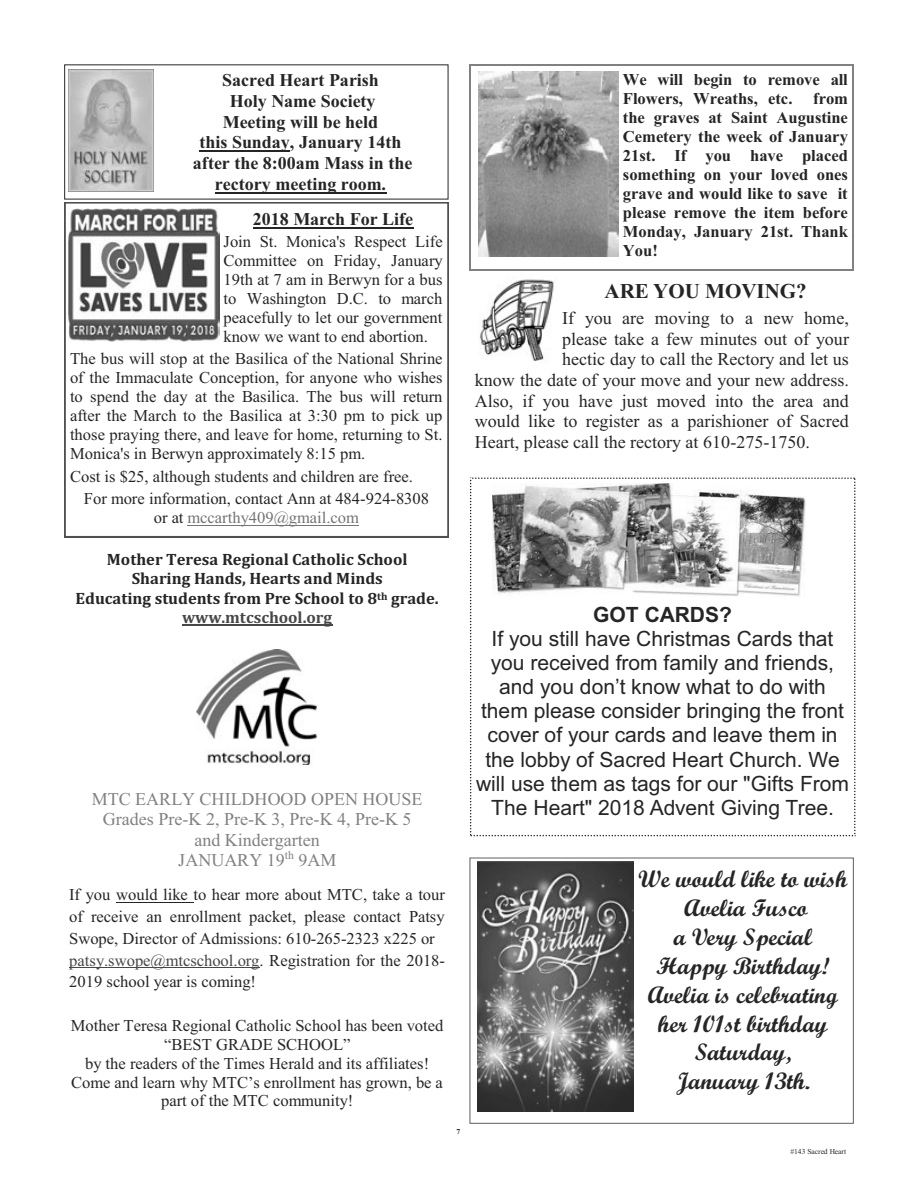
<style>
.page{position:relative;width:918px;height:1188px;background:#fff}
.page>*{position:absolute;margin:0;border:0;box-sizing:border-box;transform-origin:0 0}
.t1{font:700 24px/29px "Script MT";color:#252525;text-align:center}
.t2{font:21px/24.2px "Arial";color:#252525;text-align:center}
.t3{font:700 21px "Times New Roman";letter-spacing:-.005em;color:#252525}
.t4{font:700 21px "Arial";color:#252525}
.t5{font:18px "Times New Roman";color:#252525}
.t6{font:700 18px/20.7px "Times New Roman";color:#252525;text-align:center}
.t7{font:18px/20.7px "Times New Roman";color:#818181;text-align:center}
.t8{font:16.5px/18.9px "Times New Roman";color:#252525;text-align:justify}
.t9{font:700 16.5px/19px "Times New Roman";color:#252525;text-align:justify}
.t10{font:700 16.5px/19.4px "Cambria";color:#252525;text-align:center}
.t11{font:16.5px "Times New Roman";color:#747474}
.t12{font:7.5px "Times New Roman";color:#252525}
.t13{font:700 7.5px "Times New Roman";color:#252525}
.s1{color:#252525}
.s2{color:#474747}
</style>
<div class="page">
<hr style="left:199px;top:150px;width:91px;height:2px;background:#252525">
<hr style="left:215px;top:192px;width:171px;height:2px;background:#252525">
<img style="left:69px;top:69px;width:85px;height:122px">
<img style="left:480px;top:279px;width:74px;height:82px">
<svg style="left:65px;top:202px;width:383px;height:335px"></svg>
<hr style="left:253px;top:227px;width:160px;height:1px;background:#252525">
<hr style="left:188px;top:525px;width:171px;height:1px;background:#747474">
<img style="left:69px;top:208px;width:150px;height:134px">
<svg style="left:470px;top:478px;width:386px;height:358px"></svg>
<img style="left:493px;top:484px;width:312px;height:112px">
<hr style="left:182px;top:624px;width:150px;height:1px;background:#474747">
<hr style="left:116px;top:902px;width:77px;height:1px;background:#252525">
<hr style="left:69px;top:967px;width:190px;height:1px;background:#474747">
<img style="left:196px;top:650px;width:122px;height:115px">
<hr style="left:852px;top:64px;width:2px;height:207px;background:#818181">
<hr style="left:469px;top:64px;width:1px;height:207px;background:#818181">
<hr style="left:469px;top:270px;width:385px;height:1px;background:#818181">
<hr style="left:469px;top:64px;width:385px;height:2px;background:#818181">
<img style="left:478px;top:71px;width:141px;height:185px">
<img style="left:477px;top:862px;width:156px;height:250px">
<p class="t6" style="left:193px;top:72px;width:221px">Sacred Heart Parish<br>Holy Name Society<br>Meeting will be held<br>this Sunday, January 14th after the 8:00am Mass in the rectory meeting room.</p>
<p class="t6" style="left:253px;top:210px;width:162px">2018 March For Life</p>
<p class="t8" style="left:224px;top:234px;width:221px">Join St. Monica's Respect Life Committee on Friday, January 19th at 7 am in Berwyn for a bus to Washington D.C. to march peacefully to let our government know we want to end abortion.</p>
<p class="t8" style="left:70px;top:351px;width:374px">The bus will stop at the Basilica of the National Shrine of the Immaculate Conception, for anyone who wishes to spend the day at the Basilica. The bus will return after the March to the Basilica at 3:30 pm to pick up those praying there, and leave for home, returning to St.<br>Monica's in Berwyn approximately 8:15 pm.</p>
<p class="t8" style="left:84px;top:467px;width:347px;line-height:22.4px;text-indent:-14px">Cost is $25, although students and children are free.<br>For more information, contact Ann at 484-924-8308</p>
<p class="t11" style="left:154px;top:512px;width:207px"><span class="s1">or at</span> mccarthy409@gmail.com</p>
<p class="t10" style="left:76px;top:551px;width:365px">Mother Teresa Regional Catholic School Sharing Hands, Hearts and Minds<br>Educating students from Pre School to 8<sup>th</sup> grade. <span class="s2">www.mtcschool.org</span></p>
<p class="t7" style="left:92px;top:790px;width:332px">MTC EARLY CHILDHOOD OPEN HOUSE<br>Grades Pre-K 2, Pre-K 3, Pre-K 4, Pre-K 5 and Kindergarten<br>JANUARY 19<sup>th</sup> 9AM</p>
<p class="t8" style="left:69px;top:885px;width:377px;line-height:21.9px;text-align:left">If you would like to hear more about MTC, take a tour of receive an enrollment packet, please contact Patsy Swope, Director of Admissions: 610-265-2323 x225 or <span class="s2">patsy.swope@mtcschool.org</span>. Registration for the 2018- 2019 school year is coming!</p>
<p class="t8" style="left:71px;top:1017px;width:374px;text-align:center">Mother Teresa Regional Catholic School has been voted “BEST GRADE SCHOOL”<br>by the readers of the Times Herald and its affiliates!<br>Come and learn why MTC’s enrollment has grown, be a part of the MTC community!</p>
<p class="t13" style="left:456px;top:1129px;width:5px">7</p>
<p class="t9" style="left:623px;top:72px;width:227px">We will begin to remove all Flowers, Wreaths, etc. from the graves at Saint Augustine Cemetery the week of January 21st. If you have placed something on your loved ones grave and would like to save it please remove the item before Monday, January 21st. Thank You!</p>
<p class="t3" style="left:605px;top:284px;width:204px">ARE YOU MOVING?</p>
<p class="t5" style="left:562px;top:311px;width:288px">If you are moving to a new home,</p>
<p class="t5" style="left:562px;top:332px;width:288px">please take a few minutes out of your</p>
<p class="t5" style="left:562px;top:353px;width:288px">hectic day to call the Rectory and let us</p>
<p class="t5" style="left:475px;top:373px;width:376px">know the date of your move and your new address.</p>
<p class="t5" style="left:475px;top:394px;width:375px">Also, if you have just moved into the area and</p>
<p class="t5" style="left:475px;top:415px;width:376px">would like to register as a parishioner of Sacred</p>
<p class="t5" style="left:475px;top:436px;width:336px">Heart, please call the rectory at 610-275-1750.</p>
<p class="t4" style="left:593px;top:607px;width:140px">GOT CARDS?</p>
<p class="t2" style="left:476px;top:629px;width:374px">If you still have Christmas Cards that you received from family and friends, and you don’t know what to do with them please consider bringing the front cover of your cards and leave them in the lobby of Sacred Heart Church. We will use them as tags for our "Gifts From The Heart" 2018 Advent Giving Tree.</p>
<h1 class="t1" style="left:638px;top:867px;width:211px">We would like to wish<br>Avelia Fusco<br>a Very Special<br>Happy Birthday!<br>Avelia is celebrating her 101st birthday<br>Saturday,<br>January 13th.</h1>
<p class="t12" style="left:790px;top:1149px;width:57px">#143 Sacred Heart</p>
</div>
